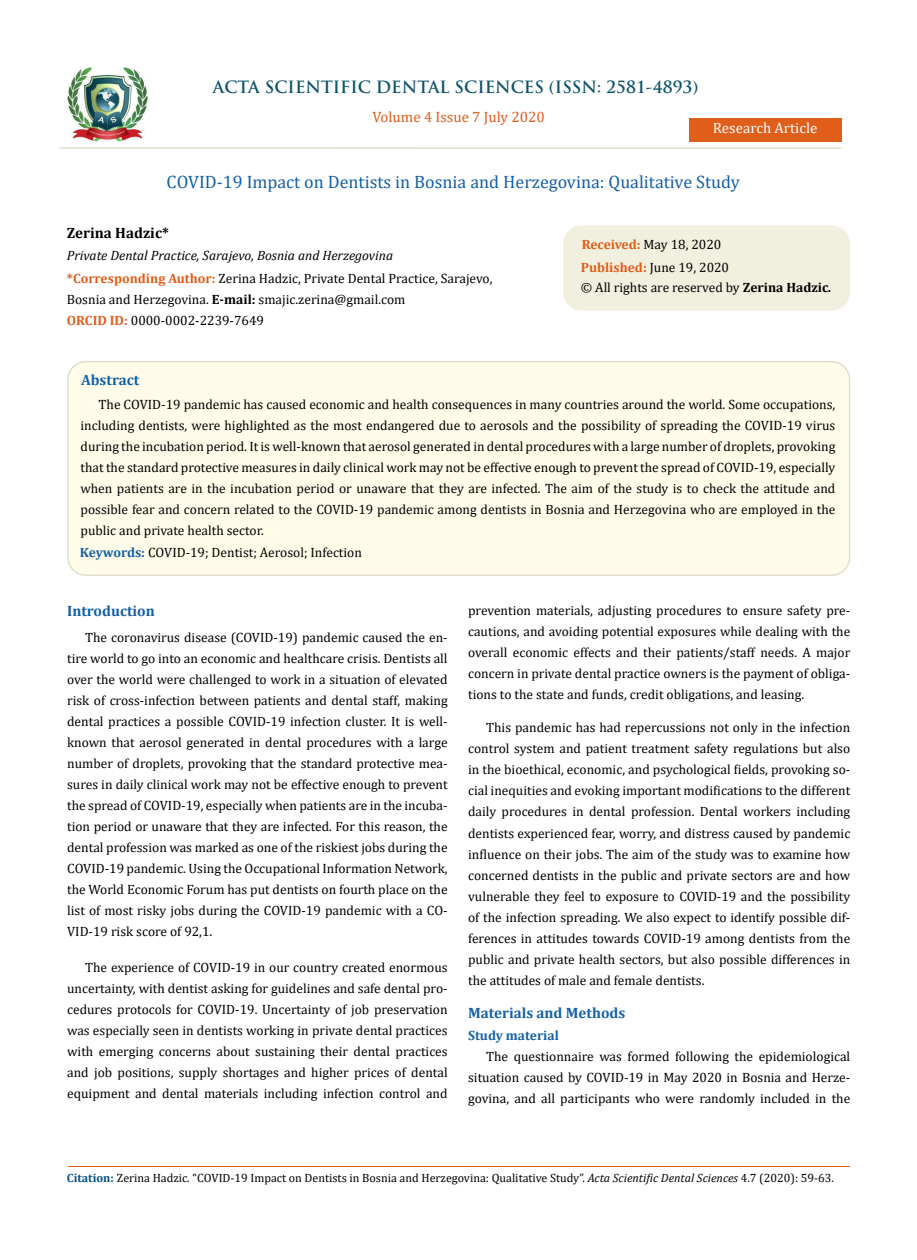
<style>
.page{position:relative;width:917px;height:1260px;background:#fff}
.page>*{position:absolute;margin:0;border:0;box-sizing:border-box;transform-origin:0 0}
.t1{font:18px "Cambria";color:#1560a6}
.t2{font:700 16.5px "Trajan Pro";color:#0e546a}
.t3{font:700 15px "Cambria";color:#1560a6}
.t4{font:15px "Cambria";color:#e05d1a}
.t5{font:15px "Cambria";color:#fff}
.t6{font:700 15px "Cambria";color:#000}
.t7{font:13.5px/21px "Cambria";color:#000;text-align:justify}
.t8{font:italic 13.5px "Cambria";color:#000}
.t9{font:700 13.5px "Cambria";color:#1560a6}
.t10{font:12px "Cambria";color:#000}
.s1{font-weight:700;color:#e05d1a}
.s2{font-weight:700}
.s3{font-weight:700;font-style:italic}
.s4{font-weight:700;color:#1560a6}
.s5{font-weight:700;color:#035089}
.s6{font-style:italic}
</style>
<div class="page">
<img style="left:68px;top:67px;width:80px;height:74px">
<div style="left:689px;top:118px;width:152px;height:24px;background:#e05d1a"></div>
<div style="left:564px;top:226px;width:285px;height:84px;background:#f1f0de;border-radius:18px"></div>
<div style="left:563px;top:225px;width:287px;height:86px;border:2px solid #f1f0de;border-radius:18px"></div>
<div style="left:68px;top:362px;width:781px;height:213px;background:#fffde9;border-radius:18px"></div>
<div style="left:67px;top:361px;width:783px;height:215px;border:2px solid #e0dfcd;border-radius:18px"></div>
<hr style="left:59px;top:147px;width:782px;height:2px;background:#e0dfcd">
<hr style="left:68px;top:1166px;width:781px;height:1px;background:#e05d1a">
<p class="t2" style="left:213px;top:76px;width:487px">ACTA SCIENTIFIC DENTAL SCIENCES (ISSN: 2581-4893)</p>
<p class="t4" style="left:372px;top:108px;width:174px">Volume 4 Issue 7 July 2020</p>
<p class="t5" style="left:713px;top:119px;width:106px">Research Article</p>
<h1 class="t1" style="left:167px;top:171px;width:574px">COVID-19 Impact on Dentists in Bosnia and Herzegovina: Qualitative Study</h1>
<p class="t6" style="left:67px;top:222px;width:104px">Zerina Hadzic*</p>
<p class="t8" style="left:67px;top:246px;width:328px">Private Dental Practice, Sarajevo, Bosnia and Herzegovina</p>
<p class="t7" style="left:580px;top:233px;width:150px;line-height:23px"><span class="s1">Received:</span> May 18, 2020<br><span class="s1">Published:</span> June 19, 2020</p>
<p class="t7" style="left:580px;top:277px;width:252px">© All rights are reserved by <span class="s2">Zerina Hadzic</span><span class="s3">.</span></p>
<p class="t7" style="left:67px;top:268px;width:427px"><span class="s1">*Corresponding Author:</span> Zerina Hadzic, Private Dental Practice, Sarajevo,<br>Bosnia and Herzegovina. <span class="s2">E-mail:</span> smajic.zerina@gmail.com</p>
<p class="t7" style="left:67px;top:310px;width:199px"><span class="s1">ORCID ID:</span> 0000-0002-2239-7649</p>
<p class="t3" style="left:81px;top:369px;width:60px">Abstract</p>
<p class="t7" style="left:77px;top:387px;width:478px">Science, Faculty of Dental Sciences, University of Peradeniya, Peradeniya, Sri Lanka.</p>
<p class="t7" style="left:80px;top:394px;width:756px;text-indent:18px">The COVID-19 pandemic has caused economic and health consequences in many countries around the world. Some occupations, including dentists, were highlighted as the most endangered due to aerosols and the possibility of spreading the COVID-19 virus during the incubation period. It is well-known that aerosol generated in dental procedures with a large number of droplets, provoking that the standard protective measures in daily clinical work may not be effective enough to prevent the spread of COVID-19, especially when patients are in the incubation period or unaware that they are infected. The aim of the study is to check the attitude and possible fear and concern related to the COVID-19 pandemic among dentists in Bosnia and Herzegovina who are employed in the public and private health sector.</p>
<p class="t7" style="left:80px;top:541px;width:284px"><span class="s4">Keywords:</span> COVID-19; Dentist; Aerosol; Infection</p>
<p class="t3" style="left:67px;top:601px;width:89px">Introduction</p>
<p class="t7" style="left:67px;top:627px;width:382px;text-indent:18px">The coronavirus disease (COVID-19) pandemic caused the en&shy;tire world to go into an economic and healthcare crisis. Dentists all over the world were challenged to work in a situation of elevated risk of cross-infection between patients and dental staff, making dental practices a possible COVID-19 infection cluster. It is well&shy;known that aerosol generated in dental procedures with a large number of droplets, provoking that the standard protective mea&shy;sures in daily clinical work may not be effective enough to prevent the spread of COVID-19, especially when patients are in the incuba&shy;tion period or unaware that they are infected. For this reason, the dental profession was marked as one of the riskiest jobs during the COVID-19 pandemic. Using the Occupational Information Network, the World Economic Forum has put dentists on fourth place on the list of most risky jobs during the COVID-19 pandemic with a CO-VID-19 risk score of 92,1.</p>
<p class="t7" style="left:67px;top:957px;width:382px;text-indent:18px">The experience of COVID-19 in our country created enormous uncertainty, with dentist asking for guidelines and safe dental pro&shy;cedures protocols for COVID-19. Uncertainty of job preservation was especially seen in dentists working in private dental practices with emerging concerns about sustaining their dental practices and job positions, supply shortages and higher prices of dental equipment and dental materials including infection control and</p>
<p class="t7" style="left:468px;top:600px;width:384px">prevention materials, adjusting procedures to ensure safety pre&shy;cautions, and avoiding potential exposures while dealing with the overall economic effects and their patients/staff needs. A major concern in private dental practice owners is the payment of obliga&shy;tions to the state and funds, credit obligations, and leasing.</p>
<p class="t7" style="left:468px;top:717px;width:384px;text-indent:18px">This pandemic has had repercussions not only in the infection control system and patient treatment safety regulations but also in the bioethical, economic, and psychological fields, provoking so&shy;cial inequities and evoking important modifications to the different daily procedures in dental profession. Dental workers including dentists experienced fear, worry, and distress caused by pandemic influence on their jobs. The aim of the study was to examine how concerned dentists in the public and private sectors are and how vulnerable they feel to exposure to COVID-19 and the possibility of the infection spreading. We also expect to identify possible dif&shy;ferences in attitudes towards COVID-19 among dentists from the public and private health sectors, but also possible differences in the attitudes of male and female dentists.</p>
<p class="t3" style="left:468px;top:1002px;width:159px">Materials and Methods</p>
<p class="t9" style="left:468px;top:1025px;width:92px">Study material</p>
<p class="t7" style="left:468px;top:1045px;width:384px;text-indent:18px">The questionnaire was formed following the epidemiological situation caused by COVID-19 in May 2020 in Bosnia and Herze&shy;govina, and all participants who were randomly included in the</p>
<p class="t10" style="left:67px;top:1171px;width:768px"><span class="s5">Citation:</span> Zerina Hadzic<span class="s6">.</span> “COVID-19 Impact on Dentists in Bosnia and Herzegovina: Qualitative Study”. <span class="s6">Acta Scientific Dental Sciences</span> 4.7 (2020): 59-63.</p>
</div>
